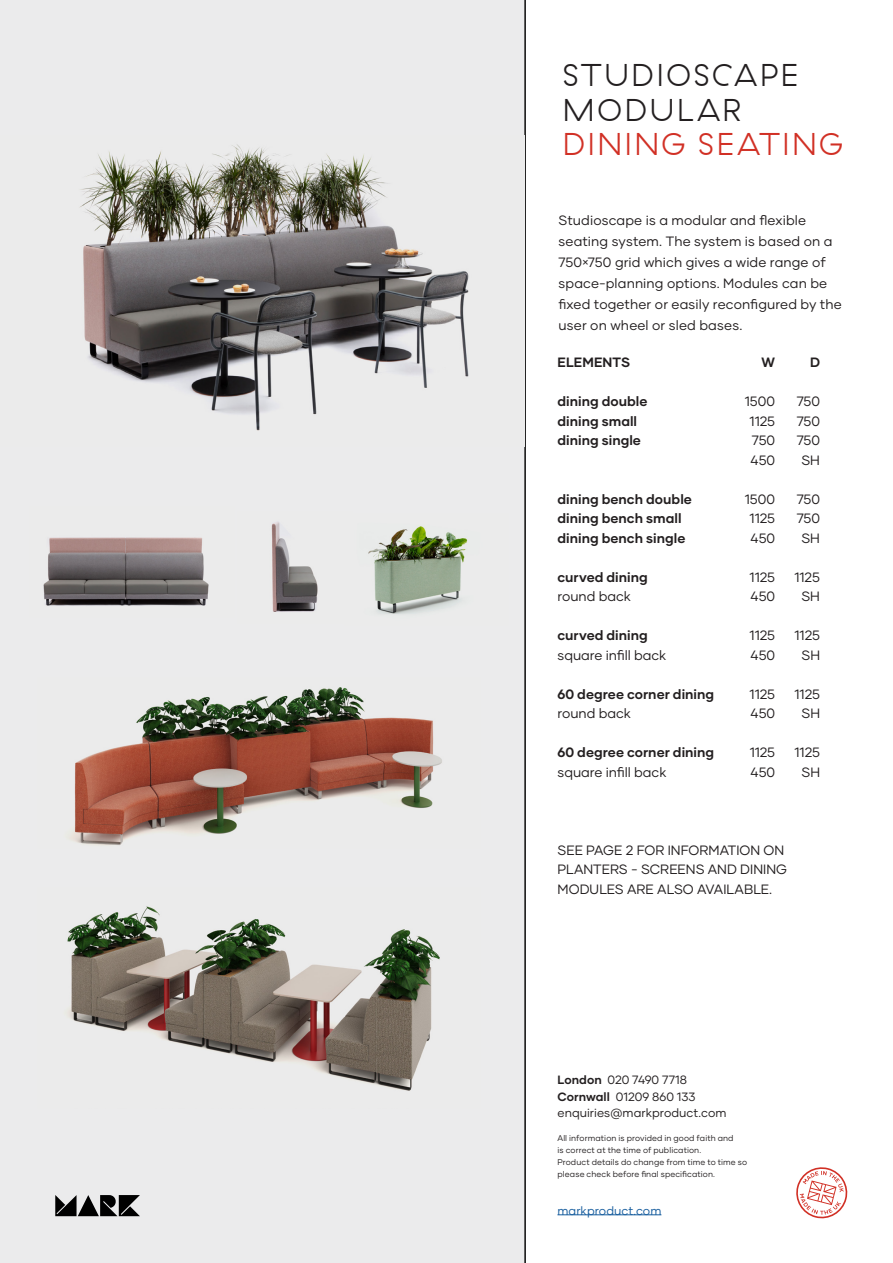
<style>
.page{position:relative;width:893px;height:1263px;background:#fff}
.page>*{position:absolute;margin:0;border:0;box-sizing:border-box;transform-origin:0 0}
.t1{font:300 31.5px/34.5px "GT Haptik";letter-spacing:.08em;color:#231f20}
.t2{font:300 31.5px "GT Haptik";letter-spacing:.085em;color:#d13025}
.t3{font:13.5px/21px "Gilmer";letter-spacing:.005em;color:#231f20}
.t4{font:700 13.5px "Gilmer";color:#231f20}
.t5{font:12px/16.5px "Gilmer";letter-spacing:.005em;color:#231f20}
.t6{font:12px "Gilmer";letter-spacing:.005em;color:#175d9e}
.t7{font:8.25px/12px "Gilmer";letter-spacing:.01em;color:#231f20}
.s1{font-weight:700}
</style>
<div class="page">
<div style="left:0;top:0;width:524px;height:1263px;background:#ebebec"></div>
<svg style="left:55px;top:1195px;width:85px;height:21px"></svg>
<hr style="left:557px;top:1214px;width:104px;height:1px;background:#175d9e">
<hr style="left:525px;top:0;width:1px;height:1263px;background:#000">
<svg style="left:796px;top:1167px;width:52px;height:52px"></svg>
<img style="left:79px;top:144px;width:390px;height:287px">
<img style="left:43px;top:537px;width:166px;height:69px">
<img style="left:271px;top:522px;width:47px;height:90px">
<img style="left:368px;top:526px;width:100px;height:88px">
<img style="left:69px;top:687px;width:373px;height:158px">
<img style="left:67px;top:906px;width:373px;height:185px">
<h1 class="t1" style="left:563px;top:59px;width:237px">STUDIOSCAPE<br>MODULAR</h1>
<h1 class="t2" style="left:563px;top:126px;width:281px">DINING SEATING</h1>
<p class="t3" style="left:558px;top:210px;width:285px">Studioscape is a modular and flexible seating system. The system is based on a 750×750 grid which gives a wide range of space-planning options. Modules can be fixed together or easily reconfigured by the user on wheel or sled bases.</p>
<p class="t4" style="left:557px;top:354px;width:74px">ELEMENTS</p>
<p class="t4" style="left:762px;top:354px;width:15px">W</p>
<p class="t4" style="left:810px;top:354px;width:11px">D</p>
<p class="t4" style="left:557px;top:393px;width:92px">dining double</p>
<p class="t3" style="left:745px;top:391px;width:32px">1500</p>
<p class="t3" style="left:797px;top:391px;width:25px">750</p>
<p class="t4" style="left:557px;top:413px;width:81px">dining small</p>
<p class="t3" style="left:750px;top:410px;width:27px">1125</p>
<p class="t3" style="left:797px;top:410px;width:25px">750</p>
<p class="t4" style="left:557px;top:432px;width:85px">dining single</p>
<p class="t3" style="left:752px;top:430px;width:25px">750</p>
<p class="t3" style="left:797px;top:430px;width:25px">750</p>
<p class="t3" style="left:751px;top:449px;width:26px">450</p>
<p class="t3" style="left:801px;top:449px;width:20px">SH</p>
<p class="t4" style="left:557px;top:491px;width:136px">dining bench double</p>
<p class="t3" style="left:745px;top:488px;width:32px">1500</p>
<p class="t3" style="left:797px;top:488px;width:25px">750</p>
<p class="t4" style="left:557px;top:510px;width:126px">dining bench small</p>
<p class="t3" style="left:750px;top:508px;width:27px">1125</p>
<p class="t3" style="left:797px;top:508px;width:25px">750</p>
<p class="t4" style="left:557px;top:530px;width:129px">dining bench single</p>
<p class="t3" style="left:751px;top:527px;width:26px">450</p>
<p class="t3" style="left:801px;top:527px;width:20px">SH</p>
<p class="t4" style="left:557px;top:569px;width:92px">curved dining</p>
<p class="t3" style="left:750px;top:566px;width:27px">1125</p>
<p class="t3" style="left:794px;top:566px;width:27px">1125</p>
<p class="t3" style="left:557px;top:586px;width:75px">round back</p>
<p class="t3" style="left:751px;top:586px;width:26px">450</p>
<p class="t3" style="left:801px;top:586px;width:20px">SH</p>
<p class="t4" style="left:557px;top:627px;width:92px">curved dining</p>
<p class="t3" style="left:750px;top:625px;width:27px">1125</p>
<p class="t3" style="left:794px;top:625px;width:27px">1125</p>
<p class="t3" style="left:557px;top:644px;width:110px">square infill back</p>
<p class="t3" style="left:751px;top:644px;width:26px">450</p>
<p class="t3" style="left:801px;top:644px;width:20px">SH</p>
<p class="t4" style="left:557px;top:686px;width:158px">60 degree corner dining</p>
<p class="t3" style="left:750px;top:683px;width:27px">1125</p>
<p class="t3" style="left:794px;top:683px;width:27px">1125</p>
<p class="t3" style="left:557px;top:703px;width:75px">round back</p>
<p class="t3" style="left:751px;top:703px;width:26px">450</p>
<p class="t3" style="left:801px;top:703px;width:20px">SH</p>
<p class="t4" style="left:557px;top:744px;width:158px">60 degree corner dining</p>
<p class="t3" style="left:750px;top:742px;width:27px">1125</p>
<p class="t3" style="left:794px;top:742px;width:27px">1125</p>
<p class="t3" style="left:557px;top:761px;width:110px">square infill back</p>
<p class="t3" style="left:751px;top:761px;width:26px">450</p>
<p class="t3" style="left:801px;top:761px;width:20px">SH</p>
<p class="t3" style="left:557px;top:840px;width:231px;line-height:19.5px">SEE PAGE 2 FOR INFORMATION ON<br>PLANTERS - SCREENS AND DINING<br>MODULES ARE ALSO AVAILABLE.</p>
<p class="t5" style="left:557px;top:1072px;width:170px"><span class="s1">London</span> 020 7490 7718<br><span class="s1">Cornwall</span> 01209 860 133 enquiries@markproduct.com</p>
<p class="t7" style="left:557px;top:1132px;width:191px">All information is provided in good faith and<br>is correct at the time of publication.<br>Product details do change from time to time so please check before final specification.</p>
<p class="t6" style="left:557px;top:1203px;width:105px">markproduct.com</p>
</div>
